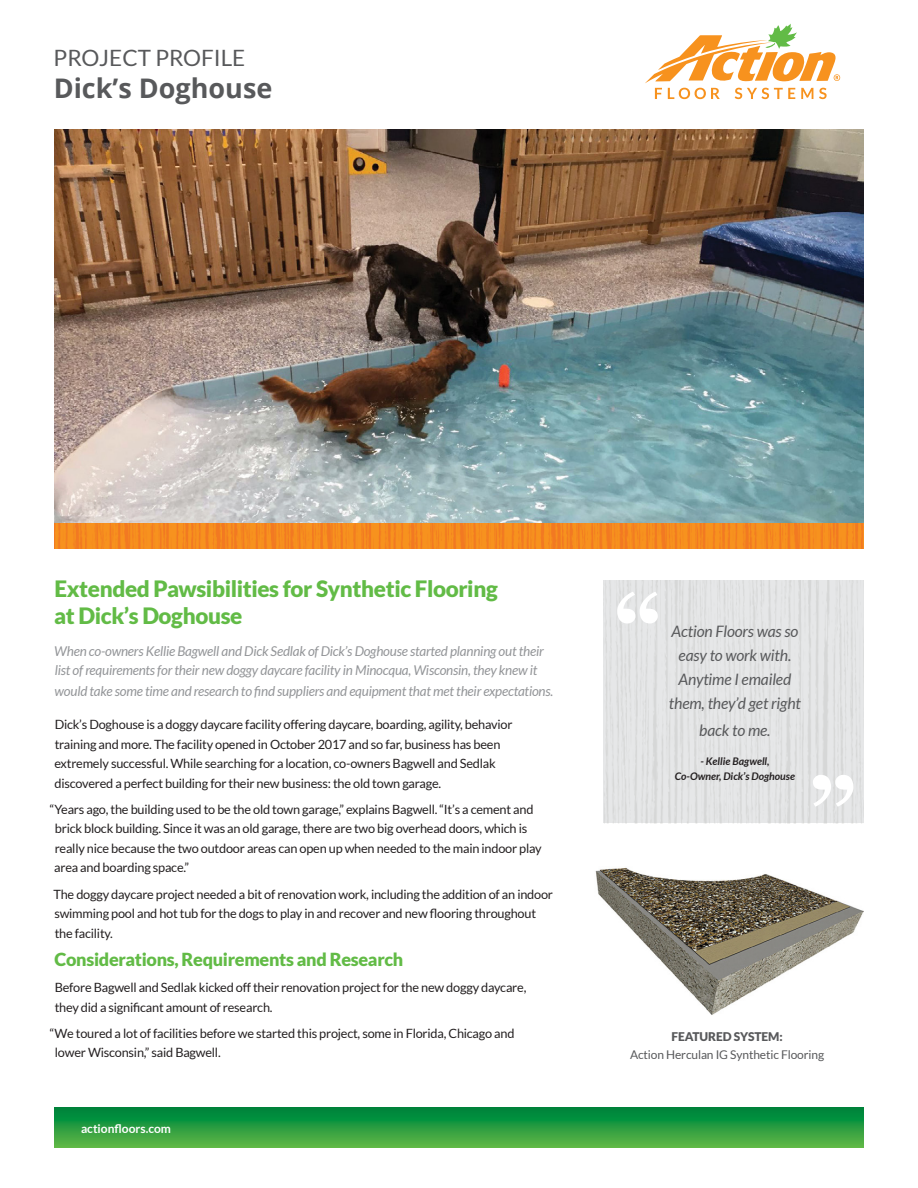
<style>
.page{position:relative;width:918px;height:1188px;background:#fff}
.page>*{position:absolute;margin:0;border:0;box-sizing:border-box;transform-origin:0 0}
.t1{font:700 27px "Open Sans";color:#58595b}
.t2{font:900 22.5px/27px "Lato";letter-spacing:-.015em;color:#62bb46}
.t3{font:22.5px "Lato";color:#58595b}
.t4{font:900 18px "Lato";letter-spacing:-.015em;color:#62bb46}
.t5{font:italic 15.75px/24px "Lato";letter-spacing:-.01em;color:#58595b;text-align:center}
.t6{font:italic 13.5px/18.8px "Lato";letter-spacing:-.015em;color:#939598}
.t7{font:12.75px/19.5px "Lato";letter-spacing:-.015em;color:#231f20}
.t8{font:12px "Lato";letter-spacing:-.01em;color:#58595b}
.t9{font:700 12px "Lato";color:#fff}
.t10{font:900 12px "Lato";letter-spacing:-.01em;color:#58595b}
.t11{font:italic 700 10.5px/15px "Lato";color:#231f20;text-align:center}
</style>
<div class="page">
<img style="left:54px;top:130px;width:810px;height:393px">
<svg style="left:54px;top:1107px;width:810px;height:41px;background:#289c40"></svg>
<img style="left:54px;top:523px;width:810px;height:26px">
<svg style="left:645px;top:24px;width:195px;height:75px"></svg>
<div style="left:604px;top:580px;width:260px;height:243px;background:#e6e7e8"></div>
<svg style="left:813px;top:775px;width:40px;height:32px"></svg>
<svg style="left:617px;top:592px;width:41px;height:31px"></svg>
<img style="left:595px;top:867px;width:269px;height:148px">
<h2 class="t3" style="left:54px;top:46px;width:193px">PROJECT PROFILE</h2>
<h1 class="t1" style="left:54px;top:69px;width:220px">Dick’s Doghouse</h1>
<h2 class="t2" style="left:54px;top:575px;width:445px">Extended Pawsibilities for Synthetic Flooring at Dick’s Doghouse</h2>
<p class="t6" style="left:54px;top:642px;width:491px">When co-owners Kellie Bagwell and Dick Sedlak of Dick’s Doghouse started planning out their list of requirements for their new doggy daycare facility in Minocqua, Wisconsin, they knew it</p>
<p class="t6" style="left:55px;top:682px;width:500px">would take some time and research to find suppliers and equipment that met their expectations.</p>
<p class="t7" style="left:55px;top:715px;width:460px">Dick’s Doghouse is a doggy daycare facility offering daycare, boarding, agility, behavior training and more. The facility opened in October 2017 and so far, business has been extremely successful. While searching for a location, co-owners Bagwell and Sedlak discovered a perfect building for their new business: the old town garage.</p>
<p class="t7" style="left:54px;top:799px;width:489px;text-indent:-4px">“Years ago, the building used to be the old town garage,” explains Bagwell. “It’s a cement and brick block building. Since it was an old garage, there are two big overhead doors, which is really nice because the two outdoor areas can open up when needed to the main indoor play area and boarding space.”</p>
<p class="t7" style="left:53px;top:884px;width:501px">The doggy daycare project needed a bit of renovation work, including the addition of an indoor swimming pool and hot tub for the dogs to play in and recover and new flooring throughout the facility.</p>
<h3 class="t4" style="left:55px;top:949px;width:350px">Considerations, Requirements and Research</h3>
<p class="t7" style="left:55px;top:978px;width:473px">Before Bagwell and Sedlak kicked off their renovation project for the new doggy daycare, they did a significant amount of research.</p>
<p class="t7" style="left:55px;top:1024px;width:461px;text-indent:-5px">“We toured a lot of facilities before we started this project, some in Florida, Chicago and lower Wisconsin,” said Bagwell.</p>
<p class="t9" style="left:81px;top:1121px;width:92px">actionfloors.com</p>
<p class="t5" style="left:669px;top:620px;width:133px">Action Floors was so easy to work with.<br>Anytime I emailed them, they’d get right</p>
<p class="t5" style="left:699px;top:719px;width:73px">back to me.</p>
<p class="t11" style="left:675px;top:753px;width:122px">- Kellie Bagwell,<br>Co-Owner, Dick’s Doghouse</p>
<p class="t10" style="left:672px;top:1029px;width:113px">FEATURED SYSTEM:</p>
<p class="t8" style="left:630px;top:1048px;width:196px">Action Herculan IG Synthetic Flooring</p>
</div>
